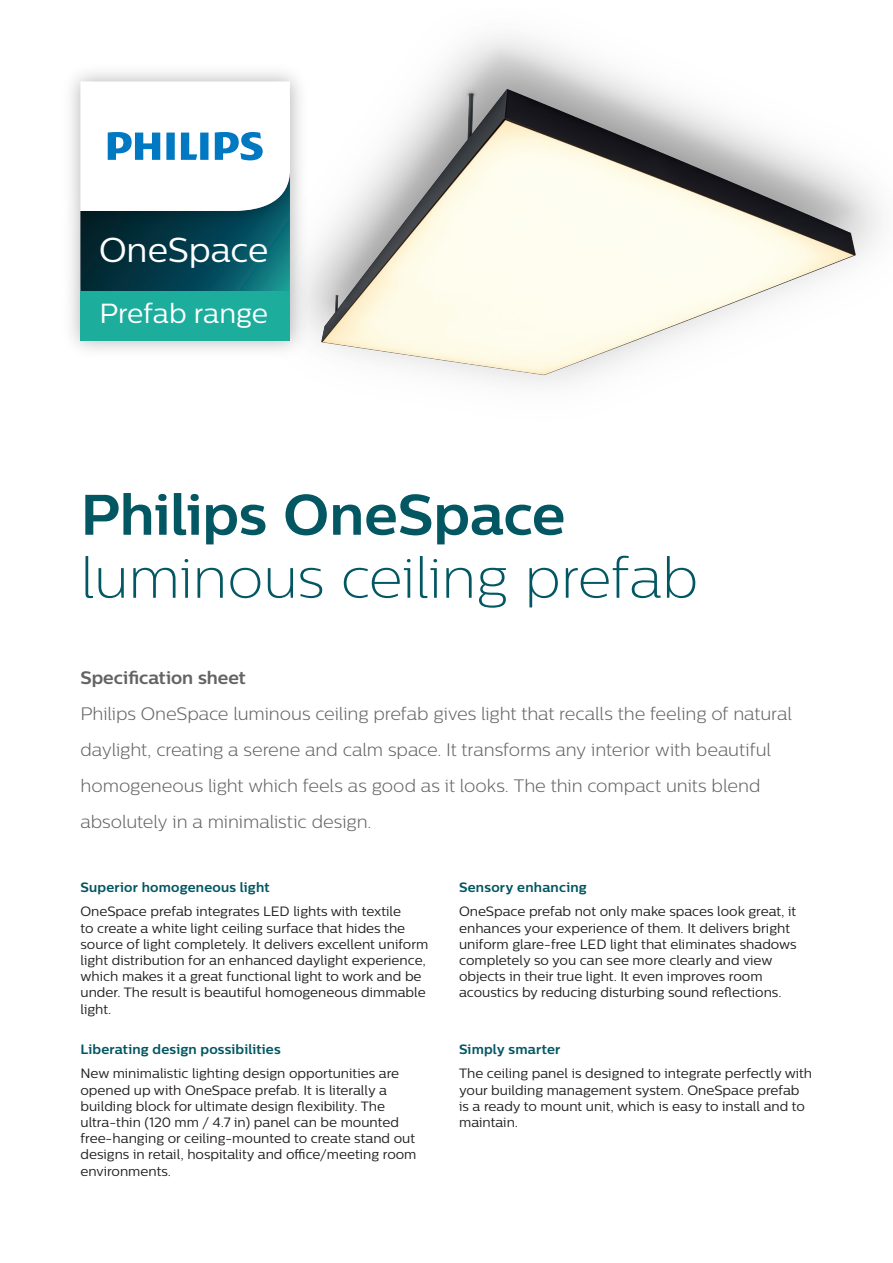
<style>
.page{position:relative;width:893px;height:1263px;background:#fff}
.page>*{position:absolute;margin:0;border:0;box-sizing:border-box;transform-origin:0 0}
.Brochure_headline_XL{font:57px/63px "Centrale Sans X Light";letter-spacing:-.005em;color:#035762}
.t1{font:34.5px "Centrale Sans";letter-spacing:-.005em;color:#fff}
.t2{font:27.6px "Centrale Sans";letter-spacing:-.005em;color:#fff}
._03_Introduction{font:300 18px/36px "Centrale Sans";letter-spacing:-.005em;color:#636366}
._03_Introduction-2{font:700 18px "Centrale Sans";color:#636366}
.Bodycopy_9pt{font:13.5px/16.2px "Centrale Sans";color:#231f20}
.Subheading_9pt_Bold{font:700 13.5px "Centrale Sans";letter-spacing:.015em;color:#035762}
.s1{font-family:"Centrale Sans";font-weight:700}
</style>
<div class="page">
<img style="left:308px;top:36px;width:573px;height:349px">
<img style="left:321px;top:89px;width:534px;height:286px">
<svg style="left:80px;top:81px;width:210px;height:185px"></svg>
<img style="left:66px;top:266px;width:242px;height:84px">
<div style="left:80px;top:291px;width:210px;height:49px;background:#1cad9c"></div>
<p class="t1" style="left:99px;top:230px;width:171px">OneSpace</p>
<p class="t2" style="left:99px;top:297px;width:170px">Prefab range</p>
<p class="Brochure_headline_XL" style="left:80px;top:483px;width:619px"><span class="s1">Philips OneSpace </span>luminous ceiling prefab</p>
<p class="_03_Introduction-2" style="left:80px;top:667px;width:167px">Specification sheet</p>
<p class="_03_Introduction" style="left:80px;top:695px;width:713px">Philips OneSpace luminous ceiling prefab gives light that recalls the feeling of natural daylight, creating a serene and calm space. It transforms any interior with beautiful homogeneous light which feels as good as it looks. The thin compact units blend absolutely in a minimalistic design.</p>
<p class="Subheading_9pt_Bold" style="left:80px;top:879px;width:191px">Superior homogeneous light</p>
<p class="Bodycopy_9pt" style="left:80px;top:903px;width:349px">OneSpace prefab integrates LED lights with textile<br>to create a white light ceiling surface that hides the source of light completely. It delivers excellent uniform light distribution for an enhanced daylight experience, which makes it a great functional light to work and be under. The result is beautiful homogeneous dimmable light.</p>
<p class="Subheading_9pt_Bold" style="left:80px;top:1041px;width:202px">Liberating design possibilities</p>
<p class="Bodycopy_9pt" style="left:80px;top:1065px;width:338px">New minimalistic lighting design opportunities are opened up with OneSpace prefab. It is literally a building block for ultimate design flexibility. The ultra-thin (120 mm / 4.7 in) panel can be mounted free-hanging or ceiling-mounted to create stand out designs in retail, hospitality and office/meeting room environments.</p>
<p class="Subheading_9pt_Bold" style="left:459px;top:879px;width:129px">Sensory enhancing</p>
<p class="Bodycopy_9pt" style="left:459px;top:903px;width:339px">OneSpace prefab not only make spaces look great, it enhances your experience of them. It delivers bright uniform glare-free LED light that eliminates shadows completely so you can see more clearly and view objects in their true light. It even improves room acoustics by reducing disturbing sound reflections.</p>
<p class="Subheading_9pt_Bold" style="left:459px;top:1041px;width:103px">Simply smarter</p>
<p class="Bodycopy_9pt" style="left:459px;top:1065px;width:355px">The ceiling panel is designed to integrate perfectly with your building management system. OneSpace prefab is a ready to mount unit, which is easy to install and to maintain.</p>
</div>
